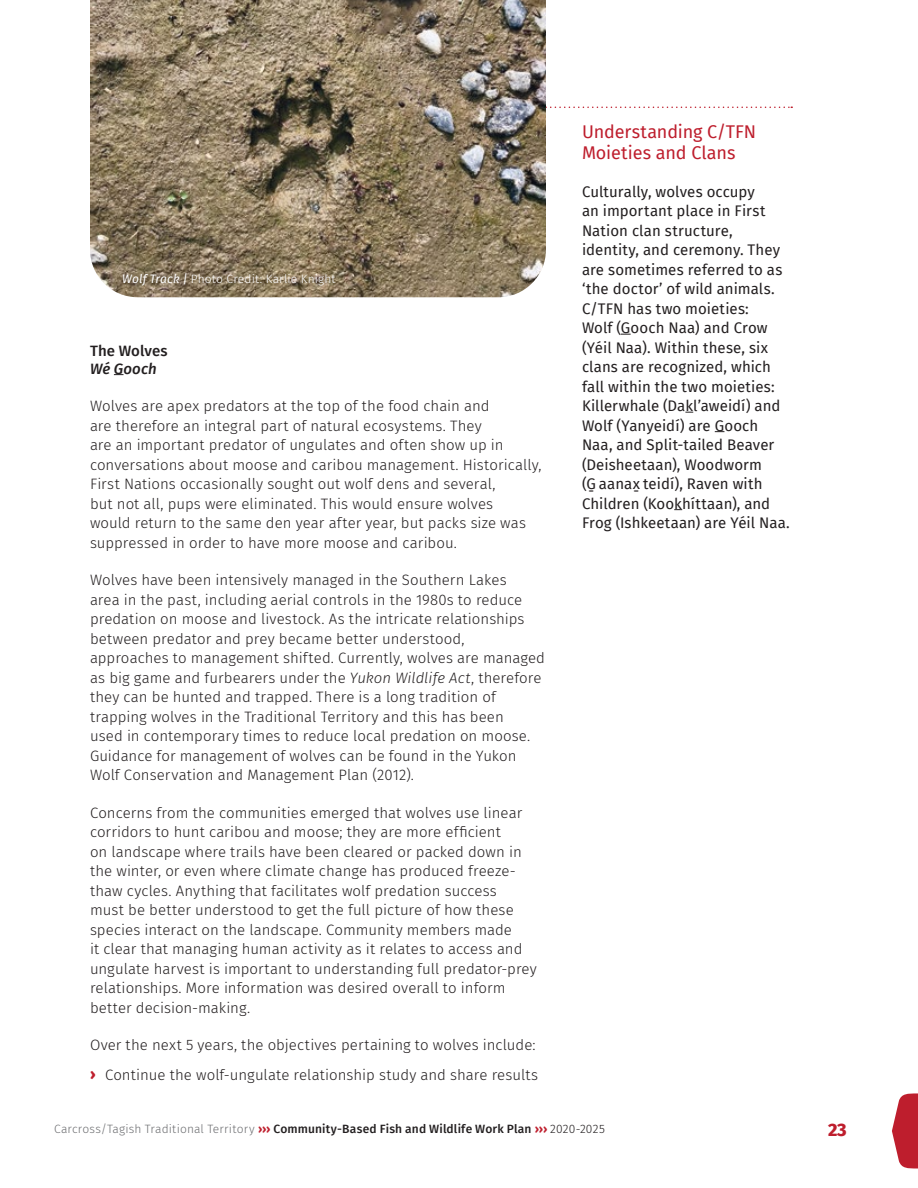
<style>
.page{position:relative;width:918px;height:1188px;background:#fff}
.page>*{position:absolute;margin:0;border:0;box-sizing:border-box;transform-origin:0 0}
.Inset_Title{font:18px/21px "Fira Sans";letter-spacing:-.005em;color:#be1e2d}
.t1{font:800 18px "Fira Sans";color:#be1e2d}
.Body{font:300 15px/19.5px "Fira Sans";color:#231f20}
.Inset_Text{font:15px/19.5px "Fira Sans";letter-spacing:.005em;color:#231f20}
.Body_beforeBullets{font:300 15px "Fira Sans";letter-spacing:.005em;color:#231f20}
.t2{font:500 15px/18px "Fira Sans";letter-spacing:.005em;color:#231f20}
.t3{font:500 12px "Fira Sans";letter-spacing:.015em;color:#231f20}
.Photo_Captions{font:300 12px "Fira Sans";letter-spacing:.015em;color:#fff}
.s1{font-weight:400;font-style:italic}
.s2{font-style:italic}
.s3{font-weight:800;color:#be1e2d}
.s4{font-weight:300;color:#6d6e71}
.s5{font-weight:700;color:#be1e2d}
.s6{font-weight:300}
</style>
<div class="page">
<svg style="left:546px;top:107px;width:246px;height:1px"></svg>
<img style="left:90px;top:0;width:456px;height:297px">
<svg style="left:892px;top:1093px;width:26px;height:75px"></svg>
<p class="Photo_Captions" style="left:122px;top:270px;width:215px"><span class="s1">Wolf Track |</span> Photo Credit: Karlie Knight</p>
<h3 class="t2" style="left:90px;top:341px;width:79px">The Wolves<br><span class="s2">Wé Gooch</span></h3>
<p class="Body" style="left:90px;top:396px;width:453px">Wolves are apex predators at the top of the food chain and<br>are therefore an integral part of natural ecosystems. They<br>are an important predator of ungulates and often show up in conversations about moose and caribou management. Historically, First Nations occasionally sought out wolf dens and several,<br>but not all, pups were eliminated. This would ensure wolves<br>would return to the same den year after year, but packs size was suppressed in order to have more moose and caribou.</p>
<p class="Body" style="left:90px;top:570px;width:457px">Wolves have been intensively managed in the Southern Lakes<br>area in the past, including aerial controls in the 1980s to reduce predation on moose and livestock. As the intricate relationships between predator and prey became better understood, approaches to management shifted. Currently, wolves are managed as big game and furbearers under the <span class="s2">Yukon Wildlife Act</span>, therefore they can be hunted and trapped. There is a long tradition of trapping wolves in the Traditional Territory and this has been<br>used in contemporary times to reduce local predation on moose.<br>Guidance for management of wolves can be found in the Yukon Wolf Conservation and Management Plan (2012).</p>
<p class="Body" style="left:90px;top:802px;width:448px">Concerns from the communities emerged that wolves use linear corridors to hunt caribou and moose; they are more efficient<br>on landscape where trails have been cleared or packed down in the winter, or even where climate change has produced freeze&shy;thaw cycles. Anything that facilitates wolf predation success<br>must be better understood to get the full picture of how these species interact on the landscape. Community members made<br>it clear that managing human activity as it relates to access and ungulate harvest is important to understanding full predator-prey relationships. More information was desired overall to inform better decision-making.</p>
<p class="Body_beforeBullets" style="left:90px;top:1034px;width:447px">Over the next 5 years, the objectives pertaining to wolves include:</p>
<p class="Body" style="left:90px;top:1065px;width:450px"><span class="s3">ࢣ</span> Continue the wolf-ungulate relationship study and share results</p>
<p class="Inset_Title" style="left:582px;top:121px;width:176px">Understanding C/TFN<br>Moieties and Clans</p>
<p class="Inset_Text" style="left:582px;top:181px;width:209px">Culturally, wolves occupy<br>an important place in First<br>Nation clan structure, identity, and ceremony. They are sometimes referred to as ‘the doctor’ of wild animals.<br>C/TFN has two moieties:<br>Wolf (Gooch Naa) and Crow (Yéil Naa). Within these, six clans are recognized, which fall within the two moieties:<br>Killerwhale (Daklʼaweidí) and<br>Wolf (Yanyeidí) are Gooch<br>Naa, and Split-tailed Beaver (Deisheetaan), Woodworm (G̱aanax̱teidí), Raven with<br>Children (Kookhíttaan), and<br>Frog (Ishkeetaan) are Yéil Naa.</p>
<p class="t3" style="left:54px;top:1119px;width:552px"><span class="s4">Carcross/Tagish Traditional Territory</span> <span class="s5">›››</span> Community-Based Fish and Wildlife Work Plan <span class="s5">›››</span> <span class="s6">2020-2025</span></p>
<p class="t1" style="left:828px;top:1114px;width:20px">23</p>
</div>
